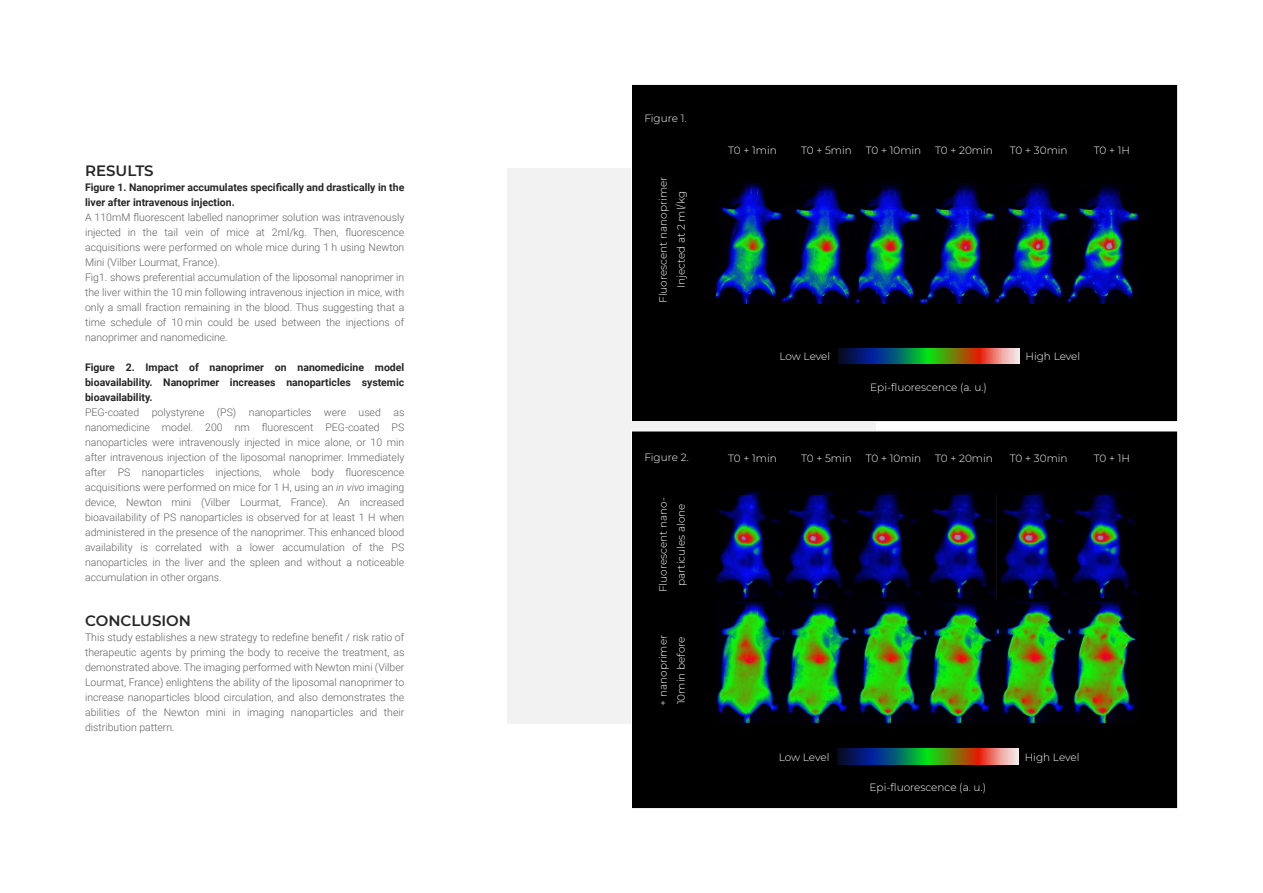
<style>
.page{position:relative;width:1263px;height:893px;background:#fff}
.page>*{position:absolute;margin:0;border:0;box-sizing:border-box;transform-origin:0 0}
.t1{font:600 15px "Montserrat";color:#262628}
.t2{font:300 10.5px/15px "Roboto";color:#606060;text-align:justify}
.t3{font:300 10.5px/18px "Montserrat";color:#fff;text-align:center}
.t4{font:700 10.5px/15px "Roboto";color:#262628}
.s1{font-style:italic}
</style>
<div class="page">
<div style="left:507px;top:169px;width:368px;height:555px;background:#f2f2f2"></div>
<div style="left:631px;top:431px;width:547px;height:378px;background:#000;border:1px solid #fff"></div>
<div style="left:631px;top:84px;width:547px;height:338px;background:#000;border:1px solid #fff"></div>
<img style="left:717px;top:184px;width:421px;height:120px">
<img style="left:744px;top:492px;width:375px;height:3px">
<img style="left:717px;top:495px;width:421px;height:228px">
<svg style="left:838px;top:348px;width:181px;height:16px;background:#566b4f"></svg>
<svg style="left:837px;top:749px;width:181px;height:15px;background:#556a4f"></svg>
<h1 class="t1" style="left:85px;top:161px;width:70px">RESULTS</h1>
<p class="t4" style="left:85px;top:180px;width:321px">Figure 1. Nanoprimer accumulates specifically and drastically in the liver after intravenous injection.</p>
<p class="t2" style="left:85px;top:210px;width:321px;text-align:left">A 110mM fluorescent labelled nanoprimer solution was intravenously injected in the tail vein of mice at 2ml/kg. Then, fluorescence acquisitions were performed on whole mice during 1 h using Newton Mini (Vilber Lourmat, France).<br>Fig1. shows preferential accumulation of the liposomal nanoprimer in the liver within the 10 min following intravenous injection in mice, with only a small fraction remaining in the blood. Thus suggesting that a time schedule of 10 min could be used between the injections of nanoprimer and nanomedicine.</p>
<p class="t4" style="left:85px;top:360px;width:321px;text-align:justify">Figure 2. Impact of nanoprimer on nanomedicine model bioavailability. Nanoprimer increases nanoparticles systemic bioavailability.</p>
<p class="t2" style="left:85px;top:405px;width:321px">PEG-coated polystyrene (PS) nanoparticles were used as nanomedicine model. 200 nm fluorescent PEG-coated PS nanoparticles were intravenously injected in mice alone, or 10 min after intravenous injection of the liposomal nanoprimer. Immediately after PS nanoparticles injections, whole body fluorescence acquisitions were performed on mice for 1 H, using an <span class="s1">in vivo</span> imaging device, Newton mini (Vilber Lourmat, France). An increased bioavailability of PS nanoparticles is observed for at least 1 H when administered in the presence of the nanoprimer. This enhanced blood availability is correlated with a lower accumulation of the PS nanoparticles in the liver and the spleen and without a noticeable accumulation in other organs.</p>
<h1 class="t1" style="left:85px;top:611px;width:108px">CONCLUSION</h1>
<p class="t2" style="left:85px;top:630px;width:321px">This study establishes a new strategy to redefine benefit / risk ratio of therapeutic agents by priming the body to receive the treatment, as demonstrated above. The imaging performed with Newton mini (Vilber Lourmat, France) enlightens the ability of the liposomal nanoprimer to increase nanoparticles blood circulation, and also demonstrates the abilities of the Newton mini in imaging nanoparticles and their distribution pattern.</p>
<p class="t3" style="left:644px;top:110px;width:44px">Figure 1.</p>
<p class="t3" style="left:654px;top:303px;width:128px;rotate:-90deg">Fluorescent nanoprimer<br>Injected at 2 ml/kg</p>
<p class="t3" style="left:644px;top:449px;width:46px">Figure 2.</p>
<p class="t3" style="left:654px;top:592px;width:96px;rotate:-90deg">Fluorescent nano‐ particules alone</p>
<p class="t3" style="left:654px;top:706px;width:72px;text-align:left;rotate:-90deg">+ nanoprimer<br>10min before</p>
<p class="t3" style="left:728px;top:141px;width:50px">T0 + 1min</p>
<p class="t3" style="left:801px;top:141px;width:52px">T0 + 5min</p>
<p class="t3" style="left:866px;top:141px;width:57px">T0 + 10min</p>
<p class="t3" style="left:935px;top:141px;width:59px">T0 + 20min</p>
<p class="t3" style="left:1010px;top:141px;width:59px">T0 + 30min</p>
<p class="t3" style="left:1094px;top:141px;width:38px">T0 + 1H</p>
<p class="t3" style="left:779px;top:347px;width:52px">Low Level</p>
<p class="t3" style="left:870px;top:378px;width:118px">Epi-fluorescence (a. u.)</p>
<p class="t3" style="left:1025px;top:347px;width:56px">High Level</p>
<p class="t3" style="left:728px;top:449px;width:50px">T0 + 1min</p>
<p class="t3" style="left:801px;top:449px;width:52px">T0 + 5min</p>
<p class="t3" style="left:866px;top:449px;width:57px">T0 + 10min</p>
<p class="t3" style="left:935px;top:449px;width:59px">T0 + 20min</p>
<p class="t3" style="left:1010px;top:449px;width:59px">T0 + 30min</p>
<p class="t3" style="left:1094px;top:449px;width:38px">T0 + 1H</p>
<p class="t3" style="left:779px;top:748px;width:52px">Low Level</p>
<p class="t3" style="left:869px;top:778px;width:118px">Epi-fluorescence (a. u.)</p>
<p class="t3" style="left:1025px;top:748px;width:56px">High Level</p>
</div>
